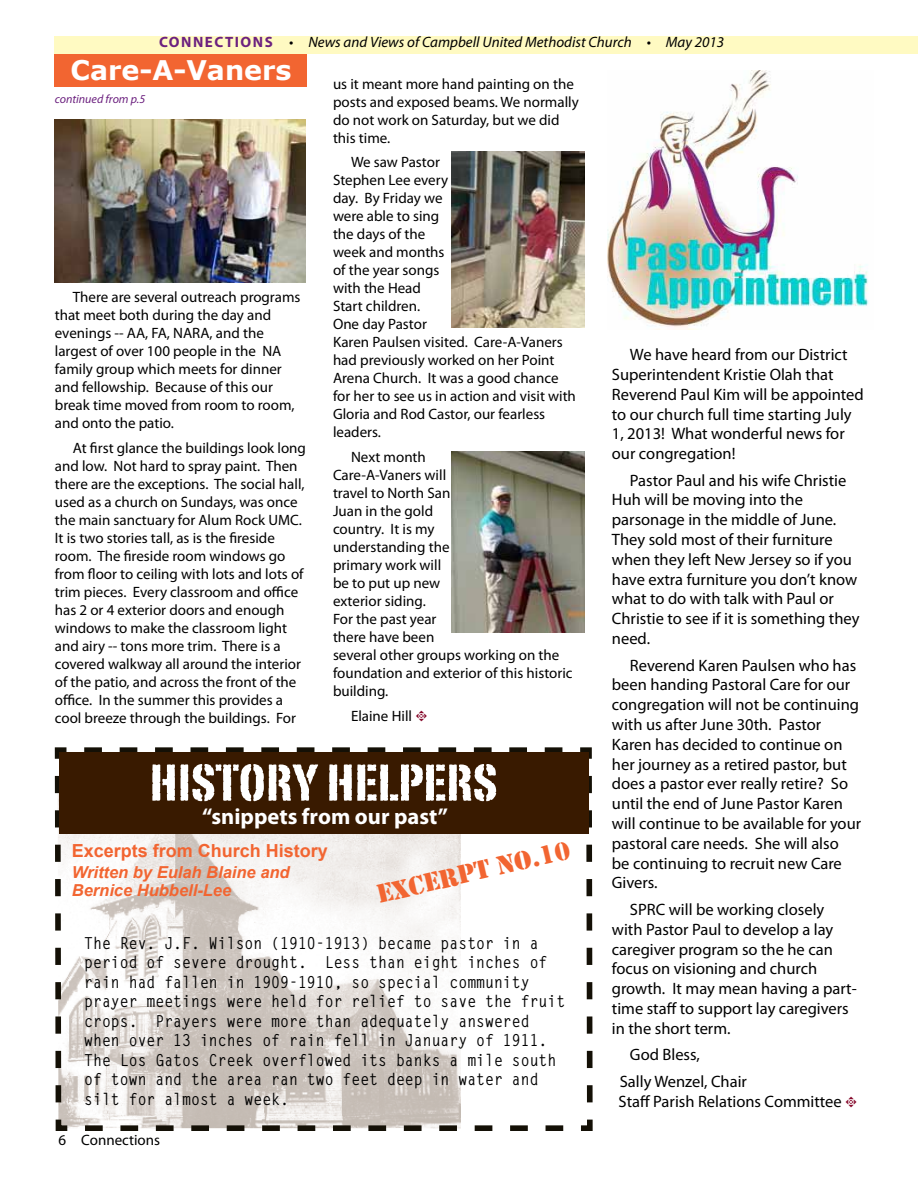
<style>
.page{position:relative;width:918px;height:1188px;background:#fff}
.page>*{position:absolute;margin:0;border:0;box-sizing:border-box;transform-origin:0 0}
.t1{font:700 27px "Verdana";color:#fff}
.t2{font:27px "Stencil";color:#f26531}
.t3{font:700 22.5px "Myriad Pro";color:#fff}
.t4{font:700 18px "Arial";color:#f26531}
.t5{font:16.5px/19.8px "Myriad Pro";color:#000}
.t6{font:700 16.5px/19.5px "Letter Gothic Std";color:#000;scale:.9 1}
.t7{font:italic 700 16.5px/18px "Arial";color:#f26531}
.t8{font:15px/18px "Myriad Pro";color:#000}
.t9{font:italic 15px "Myriad Pro";color:#000}
.t10{font:italic 12px "Myriad Pro";color:#6c217f}
.s1{font-weight:700;font-style:normal;color:#6c217f}
.s2{font-family:"Type Embellishments One Let Plain";color:#820024}
.s3{font-family:"Type Embellishments One Let Plain";font-size:15px;color:#820024}
</style>
<div class="page">
<div style="left:55px;top:36px;width:863px;height:18px;background:#fffac2"></div>
<svg style="left:54px;top:747px;width:539px;height:384px"></svg>
<div style="left:59px;top:752px;width:530px;height:82px;background:#391a00"></div>
<svg style="left:152px;top:764px;width:344px;height:37px"></svg>
<div style="left:55px;top:54px;width:252px;height:32px;background:#f26531"></div>
<img style="left:54px;top:119px;width:252px;height:164px">
<img style="left:451px;top:151px;width:134px;height:176px">
<img style="left:451px;top:451px;width:134px;height:182px">
<img style="left:607px;top:71px;width:262px;height:258px">
<p class="t9" style="left:159px;top:33px;width:567px"><span class="s1">CONNECTIONS</span> • News and Views of Campbell United Methodist Church • May 2013</p>
<h1 class="t1" style="left:71px;top:51px;width:223px">Care-A-Vaners</h1>
<p class="t10" style="left:55px;top:91px;width:92px">continued from p.5</p>
<p class="t8" style="left:55px;top:288px;width:247px;text-indent:18px">There are several outreach programs that meet both during the day and evenings -- AA, FA, NARA, and the largest of over 100 people in the NA family group which meets for dinner and fellowship. Because of this our break time moved from room to room, and onto the patio.</p>
<p class="t8" style="left:55px;top:439px;width:253px;text-indent:18px">At first glance the buildings look long and low. Not hard to spray paint. Then there are the exceptions. The social hall, used as a church on Sundays, was once the main sanctuary for Alum Rock UMC.<br>It is two stories tall, as is the fireside room. The fireside room windows go from floor to ceiling with lots and lots of trim pieces. Every classroom and office has 2 or 4 exterior doors and enough windows to make the classroom light and airy -- tons more trim. There is a covered walkway all around the interior of the patio, and across the front of the office. In the summer this provides a cool breeze through the buildings. For</p>
<p class="t8" style="left:333px;top:74px;width:247px">us it meant more hand painting on the posts and exposed beams. We normally do not work on Saturday, but we did this time.</p>
<p class="t8" style="left:333px;top:153px;width:244px;text-indent:18px">We saw Pastor<br>Stephen Lee every<br>day. By Friday we<br>were able to sing<br>the days of the<br>week and months<br>of the year songs<br>with the Head<br>Start children.<br>One day Pastor<br>Karen Paulsen visited. Care-A-Vaners had previously worked on her Point<br>Arena Church. It was a good chance for her to see us in action and visit with<br>Gloria and Rod Castor, our fearless leaders.</p>
<p class="t8" style="left:333px;top:448px;width:241px;text-indent:18px">Next month<br>Care-A-Vaners will<br>travel to North San<br>Juan in the gold<br>country. It is my<br>understanding the<br>primary work will<br>be to put up new<br>exterior siding.<br>For the past year<br>there have been<br>several other groups working on the foundation and exterior of this historic building.</p>
<p class="t8" style="left:351px;top:707px;width:78px">Elaine Hill <span class="s2">t</span></p>
<h2 class="t3" style="left:202px;top:801px;width:247px">“snippets from our past”</h2>
<h1 class="t2" style="left:374px;top:879px;width:199px;rotate:-13deg">EXCERPT NO.10</h1>
<p class="t6" style="left:84px;top:933px;width:536px">The Rev. J.F. Wilson (1910-1913) became pastor in a period of severe drought. Less than eight inches of rain had fallen in 1909-1910, so special community prayer meetings were held for relief to save the fruit crops. Prayers were more than adequately answered when over 13 inches of rain fell in January of 1911.<br>The Los Gatos Creek overflowed its banks a mile south of town and the area ran two feet deep in water and silt for almost a week.</p>
<p class="t4" style="left:72px;top:839px;width:258px">Excerpts from Church History</p>
<p class="t7" style="left:72px;top:864px;width:219px">Written by Eulah Blaine and<br>Bernice Hubbell-Lee</p>
<p class="t8" style="left:59px;top:1131px;width:103px">6 Connections</p>
<p class="t5" style="left:612px;top:344px;width:253px;text-indent:18px">We have heard from our District<br>Superintendent Kristie Olah that<br>Reverend Paul Kim will be appointed to our church full time starting July<br>1, 2013! What wonderful news for our congregation!</p>
<p class="t5" style="left:612px;top:470px;width:249px;text-indent:18px">Pastor Paul and his wife Christie<br>Huh will be moving into the parsonage in the middle of June.<br>They sold most of their furniture when they left New Jersey so if you have extra furniture you don’t know what to do with talk with Paul or<br>Christie to see if it is something they need.</p>
<p class="t5" style="left:612px;top:655px;width:251px;text-indent:18px">Reverend Karen Paulsen who has been handing Pastoral Care for our congregation will not be continuing with us after June 30th. Pastor<br>Karen has decided to continue on her journey as a retired pastor, but does a pastor ever really retire? So until the end of June Pastor Karen will continue to be available for your pastoral care needs. She will also<br>be continuing to recruit new Care<br>Givers.</p>
<p class="t5" style="left:612px;top:899px;width:246px;text-indent:18px">SPRC will be working closely with Pastor Paul to develop a lay caregiver program so the he can focus on visioning and church growth. It may mean having a part&shy;time staff to support lay caregivers in the short term.</p>
<p class="t5" style="left:620px;top:1041px;width:129px;line-height:26.5px;text-indent:10px">God Bless,<br>Sally Wenzel, Chair</p>
<p class="t5" style="left:619px;top:1091px;width:240px">Staff Parish Relations Committee <span class="s3">t</span></p>
</div>
